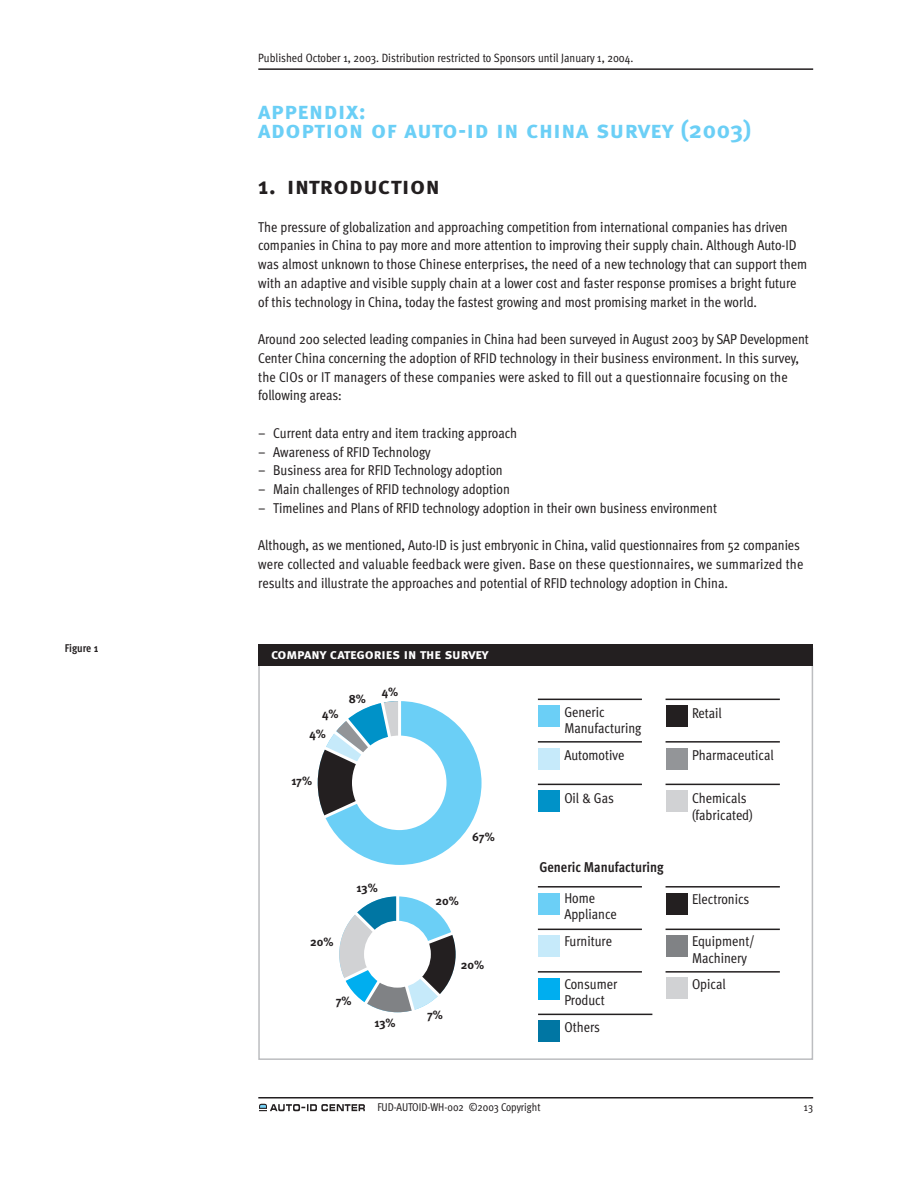
<style>
.page{position:relative;width:918px;height:1188px;background:#fff}
.page>*{position:absolute;margin:0;border:0;box-sizing:border-box;transform-origin:0 0}
.t1{font:24px/18.8px "Meta Bold Caps";letter-spacing:.025em;color:#6bcff6}
.t2{font:24px "Meta Bold Caps";letter-spacing:.02em;color:#231f20}
.t3{font:14.25px/18.8px "Meta Cond";color:#231f20}
.t4{font:14.25px "Meta Bold Caps";letter-spacing:-.01em;color:#fff}
.t5{font:700 14.25px "Meta Cond";color:#231f20}
.t6{font:12px "Meta Cond";color:#231f20}
.t7{font:12px "Meta Bold Caps";letter-spacing:-.02em;color:#231f20}
.t8{font:11.25px "Meta Cond";color:#231f20}
.t9{font:700 11.25px "Meta Cond";color:#231f20}
</style>
<div class="page">
<hr style="left:258px;top:68px;width:555px;height:2px;background:#231f20">
<hr style="left:258px;top:1097px;width:555px;height:2px;background:#231f20">
<svg style="left:259px;top:1104px;width:106px;height:7px"></svg>
<div style="left:318px;top:701px;width:164px;height:164px;background:#6bcff6;border-radius:50%"></div>
<div style="left:352px;top:736px;width:95px;height:94px;background:#fff;border-radius:50%"></div>
<svg style="left:317px;top:701px;width:86px;height:132px"></svg>
<svg style="left:339px;top:896px;width:117px;height:117px"></svg>
<div style="left:258px;top:644px;width:555px;height:22px;background:#231f20"></div>
<div style="left:538px;top:748px;width:22px;height:21px;background:#c6eafa"></div>
<div style="left:538px;top:706px;width:22px;height:21px;background:#6bcff6"></div>
<hr style="left:538px;top:699px;width:104px;height:1px;background:#231f20">
<hr style="left:538px;top:741px;width:104px;height:2px;background:#231f20">
<hr style="left:538px;top:784px;width:104px;height:1px;background:#231f20">
<hr style="left:666px;top:699px;width:114px;height:1px;background:#231f20">
<hr style="left:666px;top:741px;width:114px;height:2px;background:#231f20">
<hr style="left:666px;top:784px;width:114px;height:1px;background:#231f20">
<div style="left:538px;top:791px;width:22px;height:21px;background:#0092c8"></div>
<div style="left:666px;top:706px;width:21px;height:21px;background:#231f20"></div>
<div style="left:666px;top:748px;width:21px;height:21px;background:#939598"></div>
<div style="left:666px;top:790px;width:22px;height:22px;background:#d1d2d4"></div>
<div style="left:538px;top:936px;width:22px;height:21px;background:#c6eafa"></div>
<div style="left:538px;top:893px;width:22px;height:21px;background:#6bcff6"></div>
<hr style="left:538px;top:886px;width:104px;height:2px;background:#231f20">
<hr style="left:538px;top:929px;width:104px;height:1px;background:#231f20">
<hr style="left:538px;top:971px;width:104px;height:2px;background:#231f20">
<hr style="left:666px;top:886px;width:114px;height:2px;background:#231f20">
<hr style="left:666px;top:929px;width:114px;height:1px;background:#231f20">
<hr style="left:666px;top:971px;width:114px;height:2px;background:#231f20">
<div style="left:538px;top:978px;width:22px;height:21px;background:#00aeef"></div>
<div style="left:666px;top:893px;width:21px;height:21px;background:#231f20"></div>
<div style="left:666px;top:936px;width:21px;height:21px;background:#808285"></div>
<div style="left:666px;top:978px;width:22px;height:21px;background:#d1d2d4"></div>
<hr style="left:538px;top:1014px;width:114px;height:1px;background:#231f20">
<div style="left:538px;top:1020px;width:22px;height:22px;background:#0076a3"></div>
<p class="t9" style="left:65px;top:644px;width:35px">Figure 1</p>
<p class="t6" style="left:258px;top:53px;width:377px">Published October 1, 2003. Distribution restricted to Sponsors until January 1, 2004.</p>
<h1 class="t1" style="left:258px;top:101px;width:495px">appendix:<br>adoption of auto-id in china survey (2003)</h1>
<h1 class="t2" style="left:258px;top:172px;width:183px">1. introduction</h1>
<p class="t3" style="left:258px;top:218px;width:550px">The pressure of globalization and approaching competition from international companies has driven companies in China to pay more and more attention to improving their supply chain. Although Auto-ID was almost unknown to those Chinese enterprises, the need of a new technology that can support them with an adaptive and visible supply chain at a lower cost and faster response promises a bright future of this technology in China, today the fastest growing and most promising market in the world.</p>
<p class="t3" style="left:258px;top:331px;width:552px">Around 200 selected leading companies in China had been surveyed in August 2003 by SAP Development Center China concerning the adoption of RFID technology in their business environment. In this survey, the CIOs or IT managers of these companies were asked to fill out a questionnaire focusing on the following areas:</p>
<p class="t3" style="left:258px;top:425px;width:260px">– Current data entry and item tracking approach</p>
<p class="t3" style="left:258px;top:443px;width:174px">– Awareness of RFID Technology</p>
<p class="t3" style="left:258px;top:462px;width:246px">– Business area for RFID Technology adoption</p>
<p class="t3" style="left:258px;top:481px;width:253px">– Main challenges of RFID technology adoption</p>
<p class="t3" style="left:258px;top:500px;width:460px">– Timelines and Plans of RFID technology adoption in their own business environment</p>
<p class="t3" style="left:258px;top:537px;width:547px">Although, as we mentioned, Auto-ID is just embryonic in China, valid questionnaires from 52 companies were collected and valuable feedback were given. Base on these questionnaires, we summarized the results and illustrate the approaches and potential of RFID technology adoption in China.</p>
<p class="t4" style="left:271px;top:645px;width:219px">company categories in the survey</p>
<p class="t7" style="left:322px;top:707px;width:18px">4%</p>
<p class="t7" style="left:309px;top:727px;width:18px">4%</p>
<p class="t7" style="left:349px;top:691px;width:19px">8%</p>
<p class="t7" style="left:291px;top:774px;width:22px">17%</p>
<p class="t7" style="left:382px;top:685px;width:18px">4%</p>
<p class="t7" style="left:310px;top:935px;width:25px">20%</p>
<p class="t7" style="left:357px;top:881px;width:23px">13%</p>
<p class="t7" style="left:336px;top:994px;width:17px">7%</p>
<p class="t7" style="left:374px;top:1016px;width:23px">13%</p>
<p class="t7" style="left:472px;top:830px;width:24px">67%</p>
<p class="t7" style="left:436px;top:893px;width:25px">20%</p>
<p class="t7" style="left:427px;top:1007px;width:17px">7%</p>
<p class="t7" style="left:461px;top:958px;width:25px">20%</p>
<p class="t3" style="left:564px;top:705px;width:79px;line-height:16.5px">Generic<br>Manufacturing</p>
<p class="t3" style="left:564px;top:747px;width:62px">Automotive</p>
<p class="t3" style="left:564px;top:790px;width:51px">Oil &amp; Gas</p>
<p class="t5" style="left:540px;top:862px;width:126px">Generic Manufacturing</p>
<p class="t3" style="left:564px;top:891px;width:54px;line-height:16.5px">Home<br>Appliance</p>
<p class="t3" style="left:564px;top:933px;width:49px">Furniture</p>
<p class="t3" style="left:564px;top:977px;width:54px;line-height:16.5px">Consumer<br>Product</p>
<p class="t3" style="left:565px;top:1018px;width:37px">Others</p>
<p class="t3" style="left:692px;top:705px;width:31px">Retail</p>
<p class="t3" style="left:692px;top:747px;width:83px">Pharmaceutical</p>
<p class="t3" style="left:692px;top:791px;width:62px;line-height:16.5px">Chemicals (fabricated)</p>
<p class="t3" style="left:692px;top:891px;width:59px">Electronics</p>
<p class="t3" style="left:692px;top:934px;width:64px;line-height:16.5px">Equipment/<br>Machinery</p>
<p class="t3" style="left:692px;top:976px;width:35px">Opical</p>
<p class="t8" style="left:377px;top:1103px;width:165px">FUD-AUTOID-WH-002 ©2003 Copyright</p>
<p class="t8" style="left:804px;top:1103px;width:11px">13</p>
</div>
